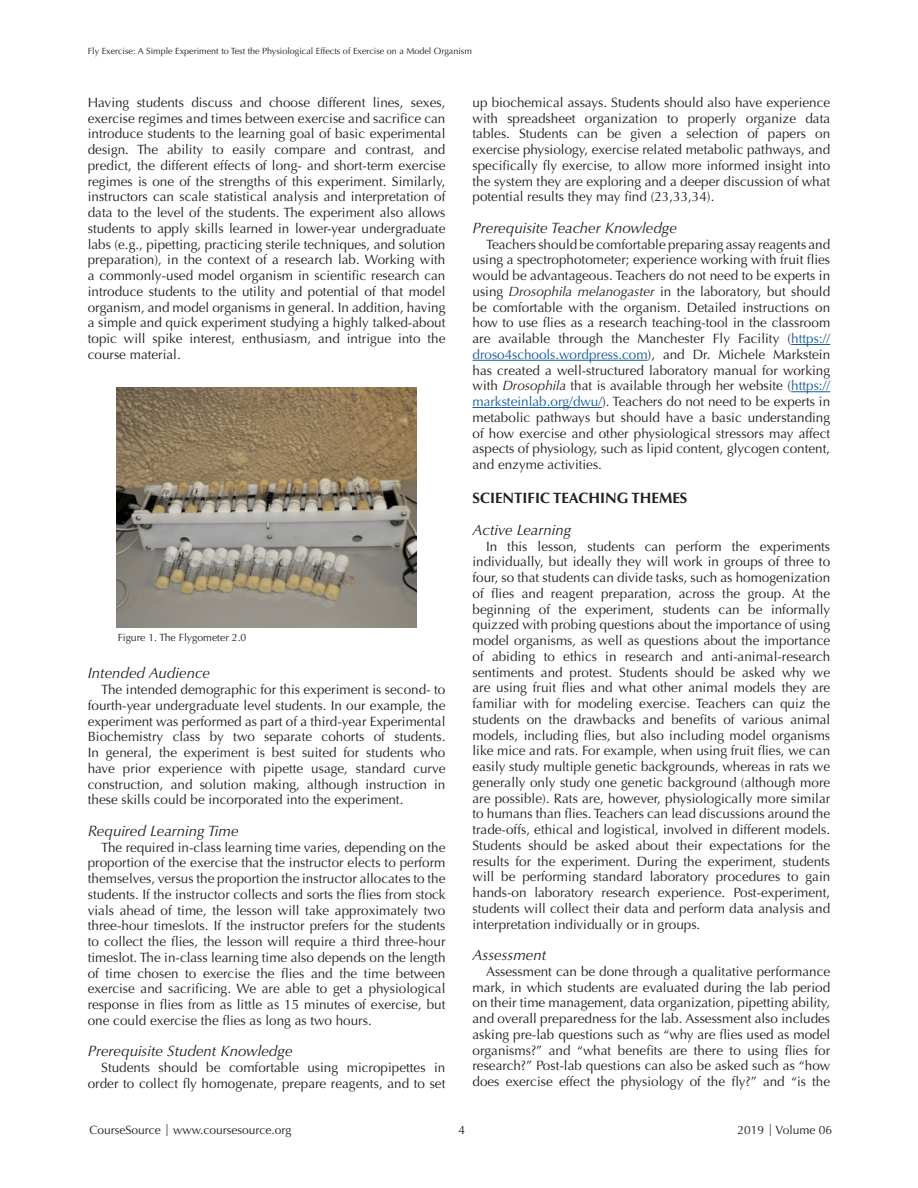
<style>
.page{position:relative;width:918px;height:1188px;background:#fff}
.page>*{position:absolute;margin:0;border:0;box-sizing:border-box;transform-origin:0 0}
.Subhead_4-italic{font:italic 15px "Optima";color:#231f20}
.Subhead_1-bold{font:700 15px "Optima";color:#231f20}
.Body_Copy{font:13.5px/15.8px "Optima";color:#231f20;text-align:justify}
.t1{font:12px "Optima";color:#231f20}
.Subhead_1-bold-2{font:10.5px "Optima";color:#231f20}
.t2{font:9px "Optima";color:#231f20}
.s1{font-style:italic}
.s2{color:#175d9e}
</style>
<div class="page">
<hr style="left:791px;top:344px;width:39px;height:1px;background:#175d9e">
<hr style="left:472px;top:360px;width:176px;height:1px;background:#175d9e">
<hr style="left:791px;top:391px;width:39px;height:1px;background:#175d9e">
<hr style="left:472px;top:407px;width:130px;height:1px;background:#175d9e">
<img style="left:117px;top:388px;width:300px;height:239px">
<p class="t2" style="left:88px;top:45px;width:386px">Fly Exercise: A Simple Experiment to Test the Physiological Effects of Exercise on a Model Organism</p>
<p class="Body_Copy" style="left:88px;top:95px;width:359px">Having students discuss and choose different lines, sexes, exercise regimes and times between exercise and sacrifice can introduce students to the learning goal of basic experimental design. The ability to easily compare and contrast, and predict, the different effects of long- and short-term exercise regimes is one of the strengths of this experiment. Similarly, instructors can scale statistical analysis and interpretation of data to the level of the students. The experiment also allows students to apply skills learned in lower-year undergraduate labs (e.g., pipetting, practicing sterile techniques, and solution preparation), in the context of a research lab. Working with a commonly-used model organism in scientific research can introduce students to the utility and potential of that model organism, and model organisms in general. In addition, having a simple and quick experiment studying a highly talked-about topic will spike interest, enthusiasm, and intrigue into the course material.</p>
<p class="Subhead_1-bold-2" style="left:118px;top:631px;width:130px">Figure 1. The Flygometer 2.0</p>
<p class="Subhead_4-italic" style="left:88px;top:665px;width:124px">Intended Audience</p>
<p class="Body_Copy" style="left:88px;top:682px;width:359px;text-indent:14px">The intended demographic for this experiment is second- to fourth-year undergraduate level students. In our example, the experiment was performed as part of a third-year Experimental Biochemistry class by two separate cohorts of students.<br>In general, the experiment is best suited for students who have prior experience with pipette usage, standard curve construction, and solution making, although instruction in these skills could be incorporated into the experiment.</p>
<p class="Subhead_4-italic" style="left:88px;top:822px;width:152px">Required Learning Time</p>
<p class="Body_Copy" style="left:88px;top:839px;width:359px;text-indent:14px">The required in-class learning time varies, depending on the proportion of the exercise that the instructor elects to perform themselves, versus the proportion the instructor allocates to the students. If the instructor collects and sorts the flies from stock vials ahead of time, the lesson will take approximately two three-hour timeslots. If the instructor prefers for the students to collect the flies, the lesson will require a third three-hour timeslot. The in-class learning time also depends on the length of time chosen to exercise the flies and the time between exercise and sacrificing. We are able to get a physiological response in flies from as little as 15 minutes of exercise, but one could exercise the flies as long as two hours.</p>
<p class="Subhead_4-italic" style="left:88px;top:1043px;width:206px">Prerequisite Student Knowledge</p>
<p class="Body_Copy" style="left:88px;top:1060px;width:359px;text-align:right">Students should be comfortable using micropipettes in order to collect fly homogenate, prepare reagents, and to set</p>
<p class="Body_Copy" style="left:472px;top:95px;width:359px">up biochemical assays. Students should also have experience with spreadsheet organization to properly organize data tables. Students can be given a selection of papers on exercise physiology, exercise related metabolic pathways, and specifically fly exercise, to allow more informed insight into the system they are exploring and a deeper discussion of what potential results they may find (23,33,34).</p>
<p class="Subhead_4-italic" style="left:472px;top:219px;width:206px">Prerequisite Teacher Knowledge</p>
<p class="Body_Copy" style="left:472px;top:236px;width:359px;text-indent:14px">Teachers should be comfortable preparing assay reagents and using a spectrophotometer; experience working with fruit flies would be advantageous. Teachers do not need to be experts in using <span class="s1">Drosophila melanogaster</span> in the laboratory, but should be comfortable with the organism. Detailed instructions on how to use flies as a research teaching-tool in the classroom are available through the Manchester Fly Facility (<span class="s2">https:// droso4schools.wordpress.com</span>), and Dr. Michele Markstein has created a well-structured laboratory manual for working with <span class="s1">Drosophila</span> that is available through her website (<span class="s2">https:// marksteinlab.org/dwu/</span>). Teachers do not need to be experts in metabolic pathways but should have a basic understanding of how exercise and other physiological stressors may affect aspects of physiology, such as lipid content, glycogen content, and enzyme activities.</p>
<p class="Subhead_1-bold" style="left:472px;top:490px;width:216px">SCIENTIFIC TEACHING THEMES</p>
<p class="Subhead_4-italic" style="left:472px;top:521px;width:100px">Active Learning</p>
<p class="Body_Copy" style="left:472px;top:538px;width:359px;text-indent:14px">In this lesson, students can perform the experiments individually, but ideally they will work in groups of three to four, so that students can divide tasks, such as homogenization of flies and reagent preparation, across the group. At the beginning of the experiment, students can be informally quizzed with probing questions about the importance of using model organisms, as well as questions about the importance of abiding to ethics in research and anti-animal-research sentiments and protest. Students should be asked why we are using fruit flies and what other animal models they are familiar with for modeling exercise. Teachers can quiz the students on the drawbacks and benefits of various animal models, including flies, but also including model organisms like mice and rats. For example, when using fruit flies, we can easily study multiple genetic backgrounds, whereas in rats we generally only study one genetic background (although more are possible). Rats are, however, physiologically more similar to humans than flies. Teachers can lead discussions around the trade-offs, ethical and logistical, involved in different models.<br>Students should be asked about their expectations for the results for the experiment. During the experiment, students will be performing standard laboratory procedures to gain hands-on laboratory research experience. Post-experiment, students will collect their data and perform data analysis and interpretation individually or in groups.</p>
<p class="Subhead_4-italic" style="left:472px;top:946px;width:75px">Assessment</p>
<p class="Body_Copy" style="left:472px;top:964px;width:359px;text-indent:14px">Assessment can be done through a qualitative performance mark, in which students are evaluated during the lab period on their time management, data organization, pipetting ability, and overall preparedness for the lab. Assessment also includes asking pre-lab questions such as “why are flies used as model organisms?” and “what benefits are there to using flies for research?” Post-lab questions can also be asked such as “how does exercise effect the physiology of the fly?” and “is the</p>
<p class="t1" style="left:90px;top:1123px;width:203px">CourseSource | www.coursesource.org</p>
<p class="t1" style="left:459px;top:1123px;width:8px">4</p>
<p class="t1" style="left:738px;top:1123px;width:96px">2019 | Volume 06</p>
</div>
